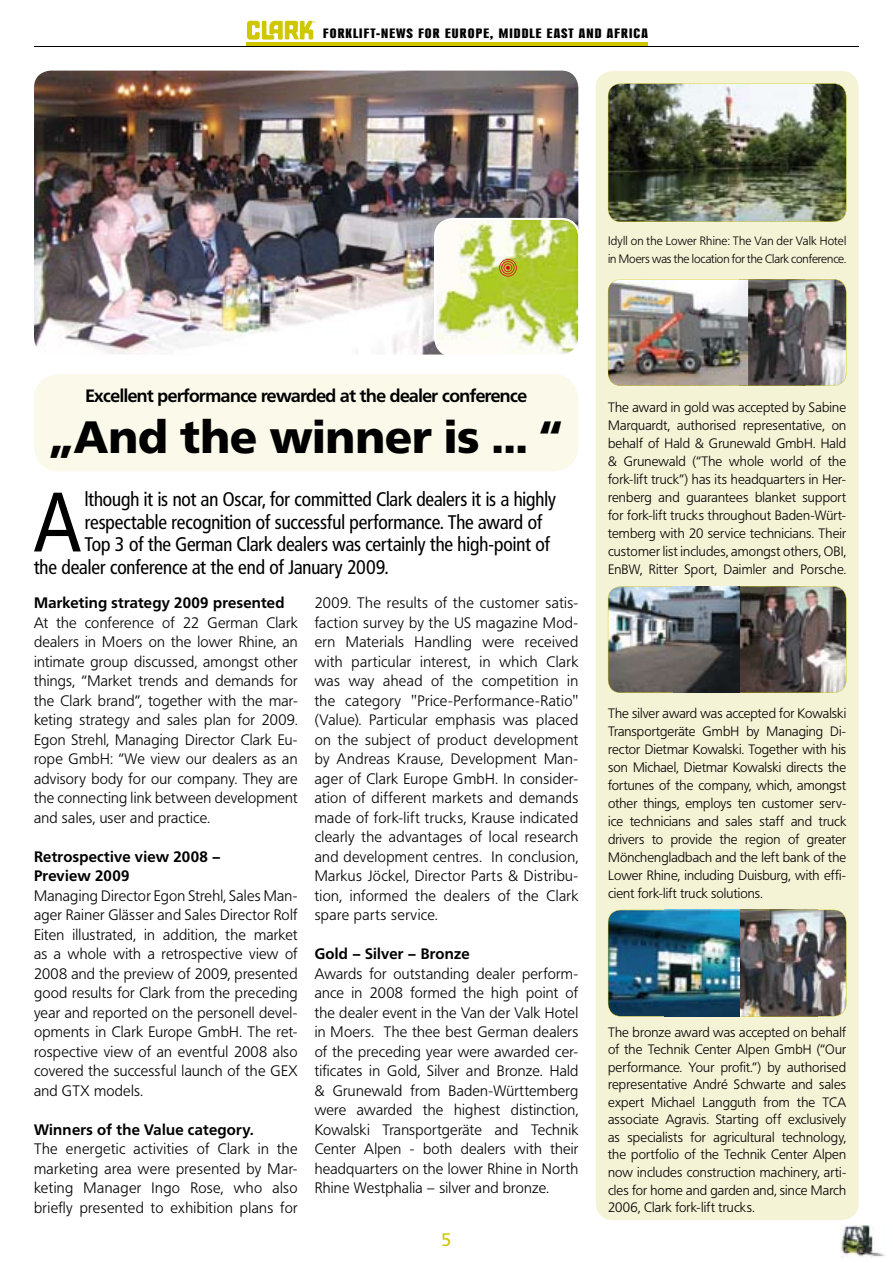
<style>
.page{position:relative;width:893px;height:1263px;background:#fff}
.page>*{position:absolute;margin:0;border:0;box-sizing:border-box;transform-origin:0 0}
.t1{font:83.25px "Frutiger Condensed BQ";color:#000}
.t2{font:900 45px "Frutiger BQ";letter-spacing:-.005em;color:#000}
.t3{font:19.5px "Frutiger Condensed BQ";color:#000}
.t4{font:18px "Frutiger BQ";color:#cfc700}
.t5{font:700 17.7px "Frutiger BQ";letter-spacing:-.025em;color:#000}
.t6{font:300 15px/19.5px "Frutiger BQ";letter-spacing:.02em;color:#000;text-align:justify}
.t7{font:700 15px/19.5px "Frutiger BQ";letter-spacing:.02em;color:#000}
.t8{font:300 13.5px/18px "Frutiger BQ";letter-spacing:.01em;color:#000;text-align:justify}
.t9{font:800 13.5px "Information Condensed BQ";letter-spacing:.07em;color:#000;scale:1.21 1}
.t10{font:300 12px/18px "Frutiger BQ";color:#000}
</style>
<div class="page">
<div style="left:34px;top:374px;width:544px;height:98px;background:#faf9ea;border-radius:26px"></div>
<div style="left:596px;top:71px;width:263px;height:1149px;background:#f5f3d6;border-radius:17px"></div>
<img style="left:34px;top:71px;width:544px;height:284px">
<img style="left:841px;top:1226px;width:44px;height:31px">
<img style="left:608px;top:83px;width:238px;height:139px">
<img style="left:608px;top:279px;width:238px;height:107px">
<img style="left:608px;top:586px;width:238px;height:107px">
<img style="left:608px;top:910px;width:238px;height:106px">
<svg style="left:434px;top:218px;width:145px;height:137px"></svg>
<hr style="left:247px;top:43px;width:401px;height:3px;background:#cfc700">
<svg style="left:247px;top:21px;width:69px;height:19px"></svg>
<hr style="left:34px;top:46px;width:825px;height:1px;background:#000">
<p class="t9" style="left:323px;top:26px;width:270px">FORKLIFT-NEWS FOR EUROPE, MIDDLE EAST AND AFRICA</p>
<p class="t10" style="left:608px;top:232px;width:240px">Idyll on the Lower Rhine: The Van der Valk Hotel in Moers was the location for the Clark conference.</p>
<p class="t5" style="left:85px;top:385px;width:443px">Excellent performance rewarded at the dealer conference</p>
<h2 class="t2" style="left:51px;top:410px;width:512px">„And the winner is ... “</h2>
<h1 class="t1" style="left:34px;top:470px;width:48px">A</h1>
<h3 class="t3" style="left:85px;top:487px;width:473px">lthough it is not an Oscar, for committed Clark dealers it is a highly</h3>
<h3 class="t3" style="left:85px;top:510px;width:459px">respectable recognition of successful performance. The award of</h3>
<h3 class="t3" style="left:85px;top:532px;width:467px">Top 3 of the German Clark dealers was certainly the high-point of</h3>
<h3 class="t3" style="left:34px;top:555px;width:356px">the dealer conference at the end of January 2009.</h3>
<p class="t7" style="left:34px;top:593px;width:252px">Marketing strategy 2009 presented</p>
<p class="t6" style="left:34px;top:613px;width:265px">At the conference of 22 German Clark dealers in Moers on the lower Rhine, an intimate group discussed, amongst other things, “Market trends and demands for the Clark brand”, together with the mar&shy;keting strategy and sales plan for 2009.<br>Egon Strehl, Managing Director Clark Eu&shy;rope GmbH: “We view our dealers as an advisory body for our company. They are the connecting link between development and sales, user and practice.</p>
<p class="t7" style="left:34px;top:847px;width:188px">Retrospective view 2008 –<br>Preview 2009</p>
<p class="t6" style="left:34px;top:886px;width:265px">Managing Director Egon Strehl, Sales Man&shy;ager Rainer Glässer and Sales Director Rolf Eiten illustrated, in addition, the market as a whole with a retrospective view of 2008 and the preview of 2009, presented good results for Clark from the preceding year and reported on the personell devel&shy;opments in Clark Europe GmbH. The ret&shy;rospective view of an eventful 2008 also covered the successful launch of the GEX and GTX models.</p>
<p class="t7" style="left:34px;top:1120px;width:221px">Winners of the Value category.</p>
<p class="t6" style="left:34px;top:1139px;width:265px">The energetic activities of Clark in the marketing area were presented by Mar&shy;keting Manager Ingo Rose, who also briefly presented to exhibition plans for</p>
<p class="t6" style="left:315px;top:593px;width:265px">2009. The results of the customer satis&shy;faction survey by the US magazine Mod&shy;ern Materials Handling were received with particular interest, in which Clark was way ahead of the competition in the category "Price-Performance-Ratio" (Value). Particular emphasis was placed on the subject of product development by Andreas Krause, Development Man&shy;ager of Clark Europe GmbH. In consider&shy;ation of different markets and demands made of fork-lift trucks, Krause indicated clearly the advantages of local research and development centres. In conclusion, Markus Jöckel, Director Parts &amp; Distribu&shy;tion, informed the dealers of the Clark spare parts service.</p>
<p class="t7" style="left:315px;top:944px;width:156px">Gold – Silver – Bronze</p>
<p class="t6" style="left:315px;top:964px;width:265px">Awards for outstanding dealer perform&shy;ance in 2008 formed the high point of the dealer event in the Van der Valk Hotel in Moers. The thee best German dealers of the preceding year were awarded cer&shy;tificates in Gold, Silver and Bronze. Hald &amp; Grunewald from Baden-Württemberg were awarded the highest distinction, Kowalski Transportgeräte and Technik Center Alpen - both dealers with their headquarters on the lower Rhine in North Rhine Westphalia – silver and bronze.</p>
<p class="t4" style="left:442px;top:1229px;width:11px">5</p>
<p class="t8" style="left:608px;top:398px;width:240px">The award in gold was accepted by Sabine Marquardt, authorised representative, on behalf of Hald &amp; Grunewald GmbH. Hald &amp; Grunewald (“The whole world of the fork-lift truck”) has its headquarters in Her&shy;renberg and guarantees blanket support for fork-lift trucks throughout Baden-Würt&shy;temberg with 20 service technicians. Their customer list includes, amongst others, OBI, EnBW, Ritter Sport, Daimler and Porsche.</p>
<p class="t8" style="left:608px;top:704px;width:240px">The silver award was accepted for Kowalski Transportgeräte GmbH by Managing Di&shy;rector Dietmar Kowalski. Together with his son Michael, Dietmar Kowalski directs the fortunes of the company, which, amongst other things, employs ten customer serv&shy;ice technicians and sales staff and truck drivers to provide the region of greater Mönchengladbach and the left bank of the Lower Rhine, including Duisburg, with effi&shy;cient fork-lift truck solutions.</p>
<p class="t8" style="left:608px;top:1023px;width:240px;line-height:17.5px">The bronze award was accepted on behalf of the Technik Center Alpen GmbH (“Our performance. Your profit.”) by authorised representative André Schwarte and sales expert Michael Langguth from the TCA associate Agravis. Starting off exclusively as specialists for agricultural technology, the portfolio of the Technik Center Alpen now includes construction machinery, arti&shy;cles for home and garden and, since March 2006, Clark fork-lift trucks.</p>
</div>
